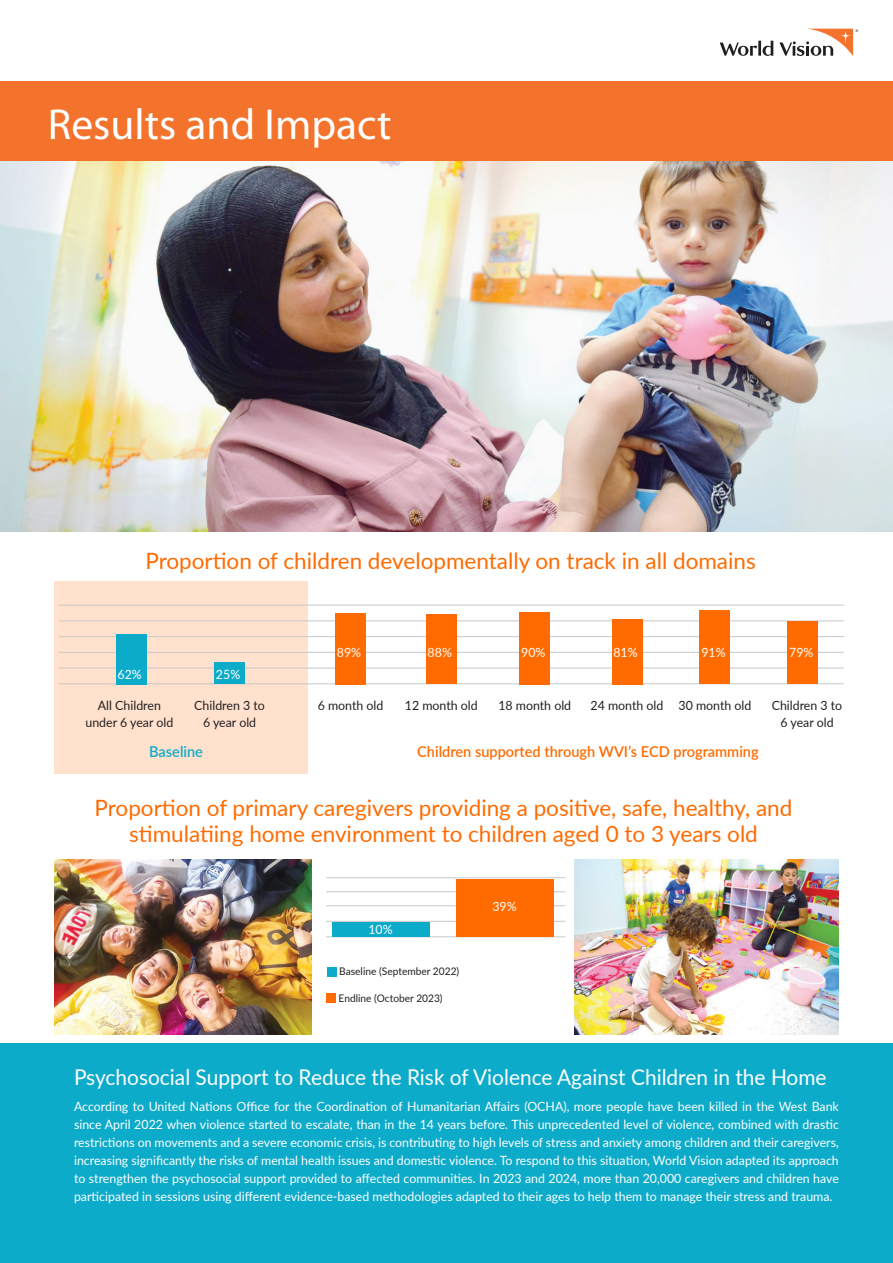
<style>
.page{position:relative;width:893px;height:1263px;background:#fff}
.page>*{position:absolute;margin:0;border:0;box-sizing:border-box;transform-origin:0 0}
.t1{font:43.5px "Myriad Pro";color:#fff}
.t2{font:22.5px/25.5px "Lato";color:#ff6b00;text-align:center}
.t3{font:21.75px "Lato";color:#fff;scale:.96 1}
.t4{font:600 15px "Lato";color:#ff6b00}
.t5{font:600 15px "Lato";color:#0dabca}
.t6{font:12.75px/18px "Lato";color:#fff;text-align:justify}
.t7{font:12.75px/16.5px "Lato";color:#231f20;text-align:center}
.t8{font:10.5px "Lato";color:#231f20}
</style>
<div class="page">
<div style="left:54px;top:581px;width:253px;height:193px;background:#ffe1cd"></div>
<div style="left:0;top:1043px;width:893px;height:220px;background:#0dabca"></div>
<div style="left:0;top:81px;width:893px;height:81px;background:#f3732c"></div>
<img style="left:0;top:162px;width:893px;height:369px">
<hr style="left:59px;top:683px;width:785px;height:1px;background:#c7c8ca">
<hr style="left:59px;top:668px;width:785px;height:1px;background:#c7c8ca">
<hr style="left:59px;top:652px;width:785px;height:1px;background:#c7c8ca">
<hr style="left:59px;top:636px;width:785px;height:1px;background:#c7c8ca">
<hr style="left:59px;top:620px;width:785px;height:1px;background:#c7c8ca">
<hr style="left:59px;top:605px;width:785px;height:1px;background:#c7c8ca">
<div style="left:788px;top:621px;width:30px;height:63px;background:#ff6b00"></div>
<div style="left:700px;top:611px;width:30px;height:73px;background:#ff6b00"></div>
<div style="left:612px;top:619px;width:30px;height:65px;background:#ff6b00"></div>
<div style="left:519px;top:612px;width:31px;height:72px;background:#ff6b00"></div>
<div style="left:426px;top:614px;width:31px;height:70px;background:#ff6b00"></div>
<div style="left:335px;top:613px;width:31px;height:71px;background:#ff6b00"></div>
<div style="left:214px;top:662px;width:31px;height:22px;background:#0dabca"></div>
<div style="left:116px;top:634px;width:30px;height:50px;background:#0dabca"></div>
<hr style="left:326px;top:936px;width:239px;height:1px;background:#c7c8ca">
<hr style="left:326px;top:921px;width:239px;height:1px;background:#c7c8ca">
<hr style="left:326px;top:905px;width:239px;height:1px;background:#c7c8ca">
<hr style="left:326px;top:891px;width:239px;height:1px;background:#c7c8ca">
<hr style="left:326px;top:877px;width:239px;height:1px;background:#c7c8ca">
<div style="left:456px;top:879px;width:97px;height:57px;background:#ff6b00"></div>
<div style="left:332px;top:922px;width:97px;height:14px;background:#0dabca"></div>
<div style="left:326px;top:993px;width:9px;height:9px;background:#ff6b00"></div>
<div style="left:327px;top:967px;width:9px;height:9px;background:#0dabca"></div>
<img style="left:574px;top:860px;width:265px;height:175px">
<img style="left:54px;top:860px;width:257px;height:175px">
<svg style="left:720px;top:29px;width:138px;height:27px"></svg>
<p class="t1" style="left:48px;top:98px;width:345px">Results and Impact</p>
<p class="t2" style="left:145px;top:547px;width:612px">Proportion of children developmentally on track in all domains</p>
<p class="t6" style="left:337px;top:642px;width:26px">89%</p>
<p class="t6" style="left:428px;top:642px;width:26px">88%</p>
<p class="t6" style="left:521px;top:642px;width:26px">90%</p>
<p class="t6" style="left:613px;top:642px;width:26px">81%</p>
<p class="t6" style="left:701px;top:642px;width:26px">91%</p>
<p class="t6" style="left:789px;top:642px;width:26px">79%</p>
<p class="t6" style="left:118px;top:664px;width:26px">62%</p>
<p class="t6" style="left:216px;top:664px;width:26px">25%</p>
<p class="t7" style="left:86px;top:697px;width:89px">All Children under 6 year old</p>
<p class="t7" style="left:772px;top:697px;width:72px">Children 3 to<br>6 year old</p>
<p class="t7" style="left:194px;top:697px;width:72px">Children 3 to<br>6 year old</p>
<p class="t7" style="left:318px;top:697px;width:67px">6 month old</p>
<p class="t7" style="left:405px;top:697px;width:74px">12 month old</p>
<p class="t7" style="left:591px;top:697px;width:74px">24 month old</p>
<p class="t7" style="left:678px;top:697px;width:74px">30 month old</p>
<p class="t7" style="left:498px;top:697px;width:74px">18 month old</p>
<p class="t5" style="left:149px;top:740px;width:55px">Baseline</p>
<p class="t4" style="left:417px;top:740px;width:343px">Children supported through WVI’s ECD programming</p>
<p class="t2" style="left:95px;top:794px;width:699px">Proportion of primary caregivers providing a positive, safe, healthy, and stimulatiing home environment to children aged 0 to 3 years old</p>
<p class="t6" style="left:368px;top:920px;width:26px">10%</p>
<p class="t8" style="left:339px;top:964px;width:122px">Baseline (September 2022)</p>
<p class="t8" style="left:339px;top:990px;width:106px">Endline (October 2023)</p>
<p class="t6" style="left:492px;top:896px;width:26px">39%</p>
<p class="t3" style="left:74px;top:1062px;width:785px">Psychosocial Support to Reduce the Risk of Violence Against Children in the Home</p>
<p class="t6" style="left:74px;top:1097px;width:766px">According to United Nations Office for the Coordination of Humanitarian Affairs (OCHA), more people have been killed in the West Bank since April 2022 when violence started to escalate, than in the 14 years before. This unprecedented level of violence, combined with drastic restrictions on movements and a severe economic crisis, is contributing to high levels of stress and anxiety among children and their caregivers, increasing significantly the risks of mental health issues and domestic violence. To respond to this situation, World Vision adapted its approach to strengthen the psychosocial support provided to affected communities. In 2023 and 2024, more than 20,000 caregivers and children have participated in sessions using different evidence-based methodologies adapted to their ages to help them to manage their stress and trauma.</p>
</div>
